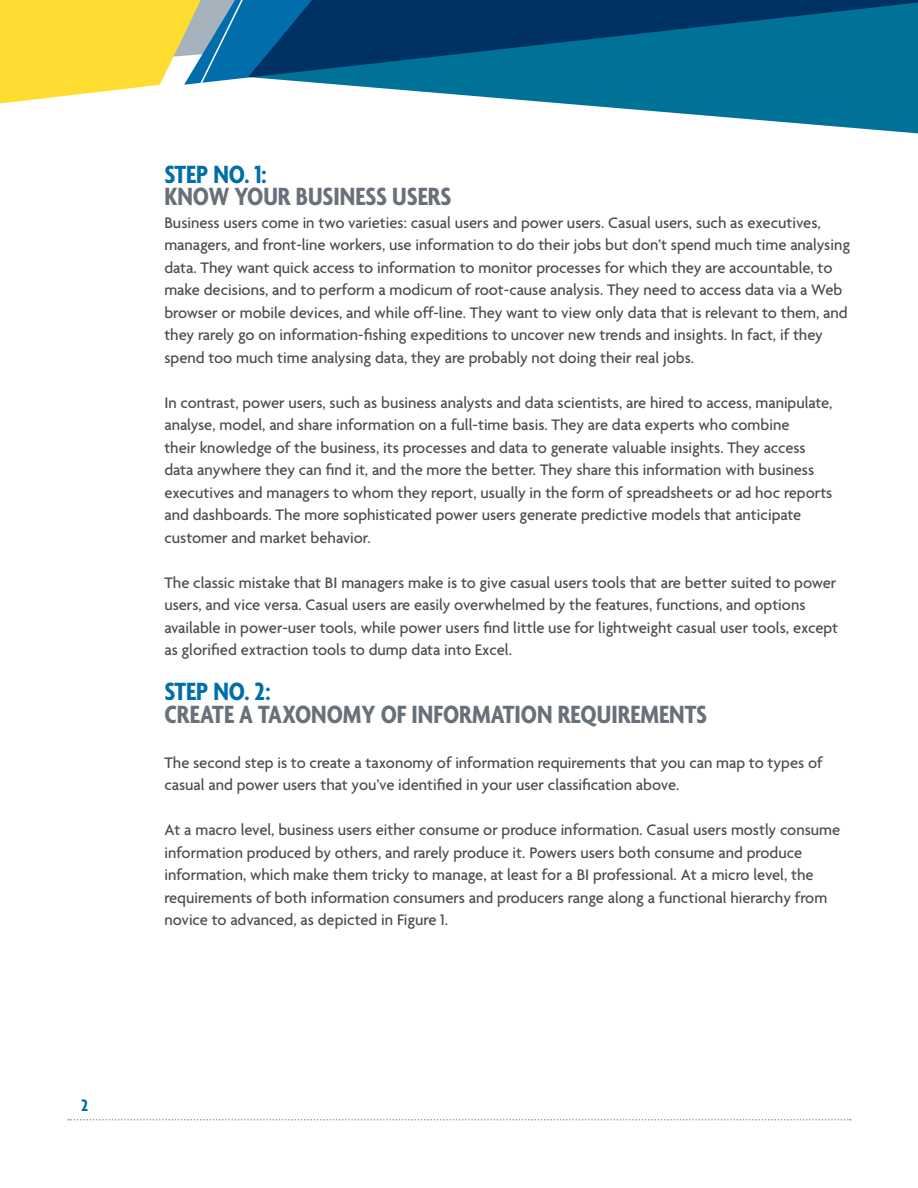
<style>
.page{position:relative;width:918px;height:1188px;background:#fff}
.page>*{position:absolute;margin:0;border:0;box-sizing:border-box;transform-origin:0 0}
.t1{font:700 condensed 27px/22.5px "Agenda";color:#687079}
.t2{font:700 condensed 18px "Agenda";color:#006eaa}
.t3{font:500 16.5px/22.5px "Agenda";color:#4b4c4d}
.s1{color:#006eaa}
</style>
<div class="page">
<svg style="left:68px;top:1119px;width:783px;height:1px"></svg>
<svg style="left:0;top:0;width:248px;height:104px"></svg>
<svg style="left:248px;top:0;width:670px;height:134px;fill:#007298"></svg>
<p class="t2" style="left:81px;top:1095px;width:9px">2</p>
<p class="t1" style="left:164px;top:162px;width:288px"><span class="s1">STEP NO. 1:<br></span>KNOW YOUR BUSINESS USERS</p>
<p class="t3" style="left:164px;top:211px;width:687px">Business users come in two varieties: casual users and power users. Casual users, such as executives, managers, and front-line workers, use information to do their jobs but don’t spend much time analysing data. They want quick access to information to monitor processes for which they are accountable, to make decisions, and to perform a modicum of root-cause analysis. They need to access data via a Web browser or mobile devices, and while off-line. They want to view only data that is relevant to them, and they rarely go on information-fishing expeditions to uncover new trends and insights. In fact, if they spend too much time analysing data, they are probably not doing their real jobs.</p>
<p class="t3" style="left:164px;top:391px;width:670px">In contrast, power users, such as business analysts and data scientists, are hired to access, manipulate, analyse, model, and share information on a full-time basis. They are data experts who combine<br>their knowledge of the business, its processes and data to generate valuable insights. They access data anywhere they can find it, and the more the better. They share this information with business executives and managers to whom they report, usually in the form of spreadsheets or ad hoc reports and dashboards. The more sophisticated power users generate predictive models that anticipate customer and market behavior.</p>
<p class="t3" style="left:164px;top:571px;width:675px">The classic mistake that BI managers make is to give casual users tools that are better suited to power users, and vice versa. Casual users are easily overwhelmed by the features, functions, and options available in power-user tools, while power users find little use for lightweight casual user tools, except as glorified extraction tools to dump data into Excel.</p>
<p class="t1" style="left:164px;top:680px;width:544px"><span class="s1">STEP NO. 2:<br></span>CREATE A TAXONOMY OF INFORMATION REQUIREMENTS</p>
<p class="t3" style="left:164px;top:751px;width:660px">The second step is to create a taxonomy of information requirements that you can map to types of casual and power users that you’ve identified in your user classification above.</p>
<p class="t3" style="left:164px;top:818px;width:677px">At a macro level, business users either consume or produce information. Casual users mostly consume information produced by others, and rarely produce it. Powers users both consume and produce information, which make them tricky to manage, at least for a BI professional. At a micro level, the requirements of both information consumers and producers range along a functional hierarchy from novice to advanced, as depicted in Figure 1.</p>
</div>
